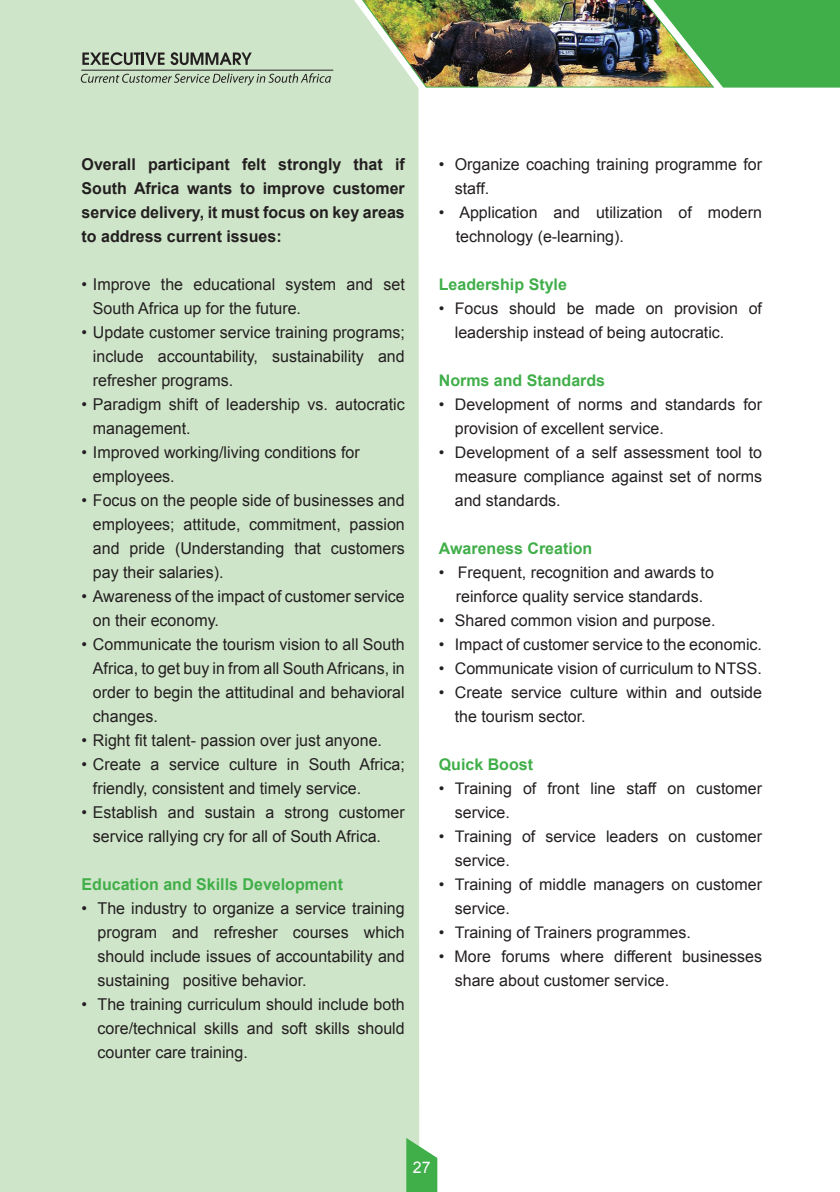
<style>
.page{position:relative;width:840px;height:1192px;background:#fff}
.page>*{position:absolute;margin:0;border:0;box-sizing:border-box;transform-origin:0 0}
.t1{font:16.4px/24px "Arial";color:#231f20}
.t2{font:700 16.4px/24px "Arial";color:#231f20;text-align:justify}
.t3{font:700 16.4px "Arial";color:#40ae49}
.t4{font:16px/24px "Arial";color:#231f20}
.t5{font:700 16px "Arial";color:#40ae49}
.t6{font:16px "Arial";color:#fff}
</style>
<div class="page">
<div style="left:0;top:0;width:419px;height:1192px;background:#cfe5c9"></div>
<img style="left:350px;top:0;width:490px;height:88px">
<svg style="left:81px;top:73px;width:250px;height:13px;background:#afc0a9"></svg>
<svg style="left:82px;top:52px;width:170px;height:13px;background:#838e7f"></svg>
<hr style="left:81px;top:70px;width:252px;height:1px;background:#231f20">
<svg style="left:406px;top:1138px;width:31px;height:54px;background:#62bc69"></svg>
<p class="t2" style="left:82px;top:152px;width:325px">Overall participant felt strongly that if South Africa wants to improve customer service delivery, it must focus on key areas to address current issues:</p>
<p class="t1" style="left:93px;top:272px;width:313px;text-indent:-11px">• Improve the educational system and set<br>South Africa up for the future.</p>
<p class="t1" style="left:93px;top:320px;width:313px;text-align:justify;text-indent:-11px">• Update customer service training programs; include accountability, sustainability and refresher programs.</p>
<p class="t1" style="left:93px;top:392px;width:313px;text-indent:-11px">• Paradigm shift of leadership vs. autocratic management.</p>
<p class="t1" style="left:93px;top:440px;width:268px;text-indent:-11px">• Improved working/living conditions for employees.</p>
<p class="t1" style="left:93px;top:488px;width:313px;text-align:justify;text-indent:-11px">• Focus on the people side of businesses and employees; attitude, commitment, passion and pride (Understanding that customers pay their salaries).</p>
<p class="t1" style="left:93px;top:584px;width:313px;text-indent:-11px">• Awareness of the impact of customer service on their economy.</p>
<p class="t1" style="left:93px;top:632px;width:313px;text-align:justify;text-indent:-11px">• Communicate the tourism vision to all South Africa, to get buy in from all South Africans, in order to begin the attitudinal and behavioral changes.</p>
<p class="t1" style="left:82px;top:728px;width:302px">• Right fit talent- passion over just anyone.</p>
<p class="t1" style="left:93px;top:752px;width:313px;text-indent:-11px">• Create a service culture in South Africa; friendly, consistent and timely service.</p>
<p class="t1" style="left:93px;top:800px;width:313px;text-indent:-11px">• Establish and sustain a strong customer service rallying cry for all of South Africa.</p>
<p class="t3" style="left:82px;top:875px;width:263px">Education and Skills Development</p>
<p class="t1" style="left:98px;top:896px;width:309px;text-align:justify;text-indent:-16px">• The industry to organize a service training program and refresher courses which should include issues of accountability and sustaining positive behavior.</p>
<p class="t1" style="left:98px;top:992px;width:309px;text-align:justify;text-indent:-16px">• The training curriculum should include both core/technical skills and soft skills should counter care training.</p>
<p class="t1" style="left:439px;top:152px;width:325px">• Organize coaching training programme for</p>
<p class="t4" style="left:455px;top:177px;width:36px">staff.</p>
<p class="t4" style="left:456px;top:201px;width:308px;text-indent:-17px">• Application and utilization of modern technology (e-learning).</p>
<p class="t5" style="left:439px;top:276px;width:130px">Leadership Style</p>
<p class="t4" style="left:455px;top:297px;width:309px;text-indent:-16px">• Focus should be made on provision of leadership instead of being autocratic.</p>
<p class="t5" style="left:439px;top:372px;width:168px">Norms and Standards</p>
<p class="t4" style="left:455px;top:393px;width:309px;text-indent:-16px">• Development of norms and standards for provision of excellent service.</p>
<p class="t4" style="left:455px;top:441px;width:309px;text-align:justify;text-indent:-16px">• Development of a self assessment tool to measure compliance against set of norms and standards.</p>
<p class="t5" style="left:439px;top:540px;width:155px">Awareness Creation</p>
<p class="t4" style="left:439px;top:561px;width:277px;text-align:center">• Frequent, recognition and awards to reinforce quality service standards.</p>
<p class="t4" style="left:439px;top:609px;width:278px">• Shared common vision and purpose.</p>
<p class="t4" style="left:439px;top:633px;width:325px">• Impact of customer service to the economic.</p>
<p class="t4" style="left:439px;top:657px;width:325px">• Communicate vision of curriculum to NTSS.</p>
<p class="t4" style="left:455px;top:681px;width:309px;text-indent:-16px">• Create service culture within and outside the tourism sector.</p>
<p class="t5" style="left:439px;top:756px;width:96px">Quick Boost</p>
<p class="t4" style="left:455px;top:777px;width:309px;text-indent:-16px">• Training of front line staff on customer service.</p>
<p class="t4" style="left:455px;top:825px;width:309px;text-indent:-16px">• Training of service leaders on customer service.</p>
<p class="t4" style="left:455px;top:873px;width:309px;text-indent:-16px">• Training of middle managers on customer service.</p>
<p class="t4" style="left:439px;top:921px;width:253px">• Training of Trainers programmes.</p>
<p class="t4" style="left:455px;top:945px;width:309px;text-indent:-16px">• More forums where different businesses share about customer service.</p>
<p class="t6" style="left:413px;top:1156px;width:19px">27</p>
</div>
